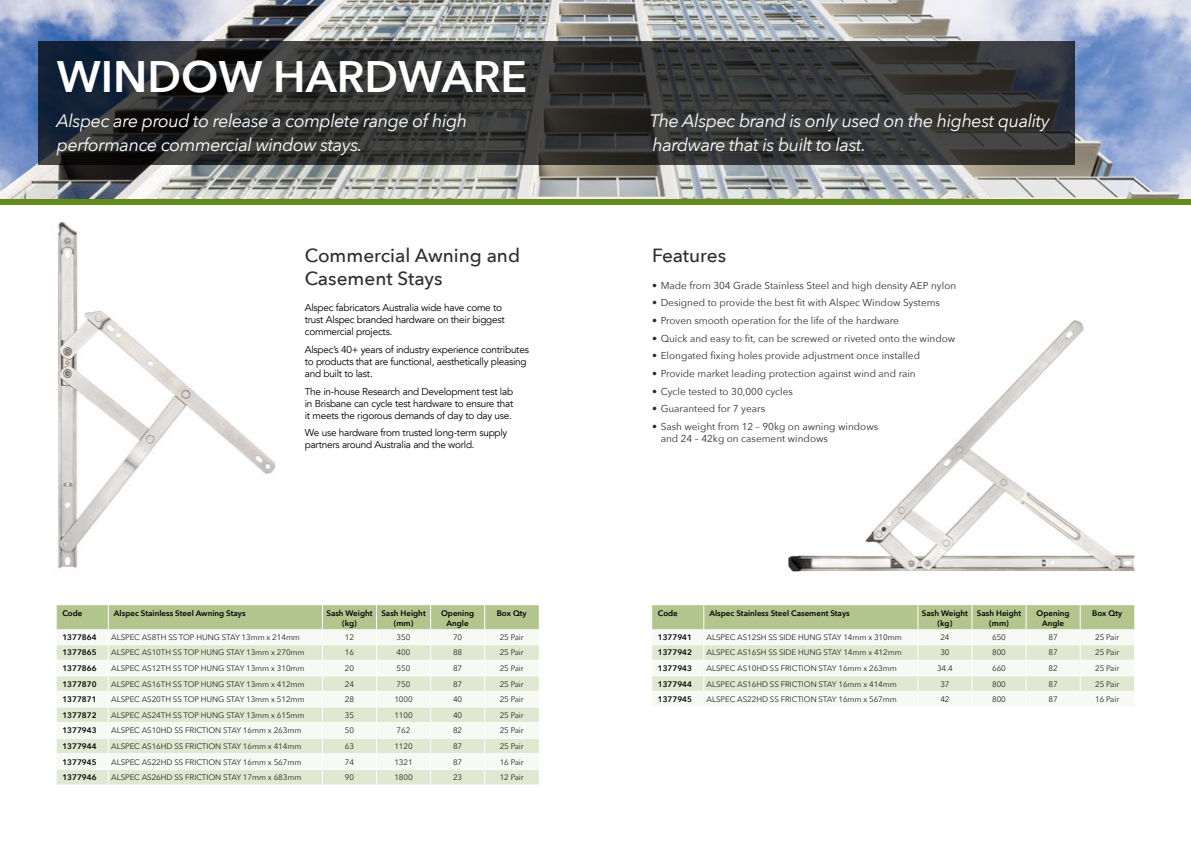
<style>
.page{position:relative;width:1191px;height:842px;background:#fff}
.page>*{position:absolute;margin:0;border:0;box-sizing:border-box;transform-origin:0 0}
.t1{font:600 44px "Avenir Next";color:#fff}
.t2{font:500 19px/22.8px "Avenir Next";color:#302f2e}
.t3{font:italic 18px/24px "Avenir Next";letter-spacing:-.025em;color:#fff}
.t4{font:10px/12px "Avenir Next";color:#302f2e}
.t5{font:10px/12px "Avenir LT";letter-spacing:-.025em;color:#000}
.t6{font:8px "Avenir Next";letter-spacing:-.01em;color:#222721}
.t7{font:600 8px/9.6px "Avenir Next";color:#000;text-align:center}
</style>
<div class="page">
<img style="left:0;top:0;width:1191px;height:199px">
<svg style="left:38px;top:41px;width:1036px;height:123px;background:#303233"></svg>
<img style="left:788px;top:320px;width:347px;height:253px">
<svg style="left:57px;top:605px;width:482px;height:180px"></svg>
<svg style="left:652px;top:605px;width:482px;height:101px"></svg>
<img style="left:57px;top:221px;width:219px;height:348px">
<div style="left:0;top:199px;width:1191px;height:6px;background:#638c1c"></div>
<h1 class="t1" style="left:57px;top:39px;width:472px">WINDOW HARDWARE</h1>
<h3 class="t3" style="left:56px;top:108px;width:412px">Alspec are proud to release a complete range of high performance commercial window stays.</h3>
<h2 class="t2" style="left:305px;top:244px;width:217px">Commercial Awning and<br>Casement Stays</h2>
<p class="t5" style="left:305px;top:302px;width:201px">Alspec fabricators Australia wide have come to trust Alspec branded hardware on their biggest commercial projects.</p>
<p class="t5" style="left:305px;top:344px;width:226px">Alspec’s 40+ years of industry experience contributes to products that are functional, aesthetically pleasing and built to last.</p>
<p class="t5" style="left:305px;top:386px;width:210px;text-align:justify">The in-house Research and Development test lab in Brisbane can cycle test hardware to ensure that it meets the rigorous demands of day to day use.</p>
<p class="t5" style="left:305px;top:427px;width:204px">We use hardware from trusted long-term supply partners around Australia and the world.</p>
<p class="t7" style="left:62px;top:608px;width:22px">Code</p>
<p class="t7" style="left:114px;top:608px;width:133px">Alspec Stainless Steel Awning Stays</p>
<p class="t7" style="left:326px;top:608px;width:48px">Sash Weight (kg)</p>
<p class="t7" style="left:381px;top:608px;width:46px">Sash Height (mm)</p>
<p class="t7" style="left:441px;top:608px;width:34px">Opening<br>Angle</p>
<p class="t7" style="left:497px;top:608px;width:31px">Box Qty</p>
<p class="t7" style="left:62px;top:632px;width:36px">1377864</p>
<p class="t6" style="left:111px;top:630px;width:190px">ALSPEC AS8TH SS TOP HUNG STAY 13mm x 214mm</p>
<p class="t6" style="left:345px;top:630px;width:11px">12</p>
<p class="t6" style="left:397px;top:630px;width:15px">350</p>
<p class="t6" style="left:453px;top:630px;width:11px">70</p>
<p class="t6" style="left:499px;top:630px;width:26px">25 Pair</p>
<p class="t7" style="left:62px;top:648px;width:36px">1377865</p>
<p class="t6" style="left:111px;top:646px;width:195px">ALSPEC AS10TH SS TOP HUNG STAY 13mm x 270mm</p>
<p class="t6" style="left:345px;top:646px;width:11px">16</p>
<p class="t6" style="left:397px;top:646px;width:15px">400</p>
<p class="t6" style="left:453px;top:646px;width:11px">88</p>
<p class="t6" style="left:499px;top:646px;width:26px">25 Pair</p>
<p class="t7" style="left:62px;top:663px;width:36px">1377866</p>
<p class="t6" style="left:111px;top:661px;width:195px">ALSPEC AS12TH SS TOP HUNG STAY 13mm x 310mm</p>
<p class="t6" style="left:345px;top:661px;width:11px">20</p>
<p class="t6" style="left:397px;top:661px;width:15px">550</p>
<p class="t6" style="left:453px;top:661px;width:11px">87</p>
<p class="t6" style="left:499px;top:661px;width:26px">25 Pair</p>
<p class="t7" style="left:62px;top:679px;width:36px">1377870</p>
<p class="t6" style="left:111px;top:677px;width:195px">ALSPEC AS16TH SS TOP HUNG STAY 13mm x 412mm</p>
<p class="t6" style="left:345px;top:677px;width:11px">24</p>
<p class="t6" style="left:397px;top:677px;width:15px">750</p>
<p class="t6" style="left:453px;top:677px;width:11px">87</p>
<p class="t6" style="left:499px;top:677px;width:26px">25 Pair</p>
<p class="t7" style="left:62px;top:694px;width:36px">1377871</p>
<p class="t6" style="left:111px;top:693px;width:195px">ALSPEC AS20TH SS TOP HUNG STAY 13mm x 512mm</p>
<p class="t6" style="left:345px;top:693px;width:11px">28</p>
<p class="t6" style="left:394px;top:693px;width:20px">1000</p>
<p class="t6" style="left:453px;top:693px;width:11px">40</p>
<p class="t6" style="left:499px;top:693px;width:26px">25 Pair</p>
<p class="t7" style="left:62px;top:710px;width:36px">1377872</p>
<p class="t6" style="left:111px;top:708px;width:195px">ALSPEC AS24TH SS TOP HUNG STAY 13mm x 615mm</p>
<p class="t6" style="left:345px;top:708px;width:11px">35</p>
<p class="t6" style="left:394px;top:708px;width:20px">1100</p>
<p class="t6" style="left:453px;top:708px;width:11px">40</p>
<p class="t6" style="left:499px;top:708px;width:26px">25 Pair</p>
<p class="t7" style="left:62px;top:726px;width:36px">1377943</p>
<p class="t6" style="left:111px;top:724px;width:192px">ALSPEC AS10HD SS FRICTION STAY 16mm x 263mm</p>
<p class="t6" style="left:345px;top:724px;width:11px">50</p>
<p class="t6" style="left:397px;top:724px;width:15px">762</p>
<p class="t6" style="left:453px;top:724px;width:11px">82</p>
<p class="t6" style="left:499px;top:724px;width:26px">25 Pair</p>
<p class="t7" style="left:62px;top:741px;width:36px">1377944</p>
<p class="t6" style="left:111px;top:739px;width:192px">ALSPEC AS16HD SS FRICTION STAY 16mm x 414mm</p>
<p class="t6" style="left:345px;top:739px;width:11px">63</p>
<p class="t6" style="left:394px;top:739px;width:20px">1120</p>
<p class="t6" style="left:453px;top:739px;width:11px">87</p>
<p class="t6" style="left:499px;top:739px;width:26px">25 Pair</p>
<p class="t7" style="left:62px;top:757px;width:36px">1377945</p>
<p class="t6" style="left:111px;top:755px;width:192px">ALSPEC AS22HD SS FRICTION STAY 16mm x 567mm</p>
<p class="t6" style="left:345px;top:755px;width:11px">74</p>
<p class="t6" style="left:394px;top:755px;width:20px">1321</p>
<p class="t6" style="left:453px;top:755px;width:11px">87</p>
<p class="t6" style="left:499px;top:755px;width:26px">16 Pair</p>
<p class="t7" style="left:62px;top:772px;width:36px">1377946</p>
<p class="t6" style="left:111px;top:771px;width:192px">ALSPEC AS26HD SS FRICTION STAY 17mm x 683mm</p>
<p class="t6" style="left:345px;top:771px;width:11px">90</p>
<p class="t6" style="left:394px;top:771px;width:20px">1800</p>
<p class="t6" style="left:453px;top:771px;width:11px">23</p>
<p class="t6" style="left:499px;top:771px;width:26px">12 Pair</p>
<h3 class="t3" style="left:649px;top:108px;width:401px">The Alspec brand is only used on the highest quality hardware that is built to last.</h3>
<h2 class="t2" style="left:652px;top:244px;width:75px">Features</h2>
<p class="t4" style="left:652px;top:279px;width:305px">• Made from 304 Grade Stainless Steel and high density AEP nylon</p>
<p class="t4" style="left:652px;top:296px;width:289px">• Designed to provide the best fit with Alspec Window Systems</p>
<p class="t4" style="left:652px;top:314px;width:248px">• Proven smooth operation for the life of the hardware</p>
<p class="t4" style="left:652px;top:332px;width:305px">• Quick and easy to fit, can be screwed or riveted onto the window</p>
<p class="t4" style="left:652px;top:349px;width:269px">• Elongated fixing holes provide adjustment once installed</p>
<p class="t4" style="left:652px;top:367px;width:265px">• Provide market leading protection against wind and rain</p>
<p class="t4" style="left:652px;top:385px;width:142px">• Cycle tested to 30,000 cycles</p>
<p class="t4" style="left:652px;top:402px;width:114px">• Guaranteed for 7 years</p>
<p class="t4" style="left:660px;top:420px;width:219px;text-indent:-8px">• Sash weight from 12 – 90kg on awning windows and 24 – 42kg on casement windows</p>
<p class="t7" style="left:658px;top:608px;width:22px">Code</p>
<p class="t7" style="left:709px;top:608px;width:142px">Alspec Stainless Steel Casement Stays</p>
<p class="t7" style="left:922px;top:608px;width:48px">Sash Weight (kg)</p>
<p class="t7" style="left:977px;top:608px;width:46px">Sash Height (mm)</p>
<p class="t7" style="left:1036px;top:608px;width:34px">Opening<br>Angle</p>
<p class="t7" style="left:1092px;top:608px;width:31px">Box Qty</p>
<p class="t7" style="left:658px;top:632px;width:36px">1377941</p>
<p class="t6" style="left:706px;top:630px;width:197px">ALSPEC AS12SH SS SIDE HUNG STAY 14mm x 310mm</p>
<p class="t6" style="left:940px;top:630px;width:11px">24</p>
<p class="t6" style="left:992px;top:630px;width:15px">650</p>
<p class="t6" style="left:1048px;top:630px;width:11px">87</p>
<p class="t6" style="left:1095px;top:630px;width:26px">25 Pair</p>
<p class="t7" style="left:658px;top:648px;width:36px">1377942</p>
<p class="t6" style="left:706px;top:646px;width:197px">ALSPEC AS16SH SS SIDE HUNG STAY 14mm x 412mm</p>
<p class="t6" style="left:940px;top:646px;width:11px">30</p>
<p class="t6" style="left:992px;top:646px;width:15px">800</p>
<p class="t6" style="left:1048px;top:646px;width:11px">87</p>
<p class="t6" style="left:1095px;top:646px;width:26px">25 Pair</p>
<p class="t7" style="left:658px;top:663px;width:36px">1377943</p>
<p class="t6" style="left:706px;top:661px;width:192px">ALSPEC AS10HD SS FRICTION STAY 16mm x 263mm</p>
<p class="t6" style="left:937px;top:661px;width:17px">34.4</p>
<p class="t6" style="left:992px;top:661px;width:15px">660</p>
<p class="t6" style="left:1048px;top:661px;width:11px">82</p>
<p class="t6" style="left:1095px;top:661px;width:26px">25 Pair</p>
<p class="t7" style="left:658px;top:679px;width:36px">1377944</p>
<p class="t6" style="left:706px;top:677px;width:192px">ALSPEC AS16HD SS FRICTION STAY 16mm x 414mm</p>
<p class="t6" style="left:940px;top:677px;width:11px">37</p>
<p class="t6" style="left:992px;top:677px;width:15px">800</p>
<p class="t6" style="left:1048px;top:677px;width:11px">87</p>
<p class="t6" style="left:1095px;top:677px;width:26px">25 Pair</p>
<p class="t7" style="left:658px;top:694px;width:36px">1377945</p>
<p class="t6" style="left:706px;top:693px;width:192px">ALSPEC AS22HD SS FRICTION STAY 16mm x 567mm</p>
<p class="t6" style="left:940px;top:693px;width:11px">42</p>
<p class="t6" style="left:992px;top:693px;width:15px">800</p>
<p class="t6" style="left:1048px;top:693px;width:11px">87</p>
<p class="t6" style="left:1095px;top:693px;width:26px">16 Pair</p>
</div>
